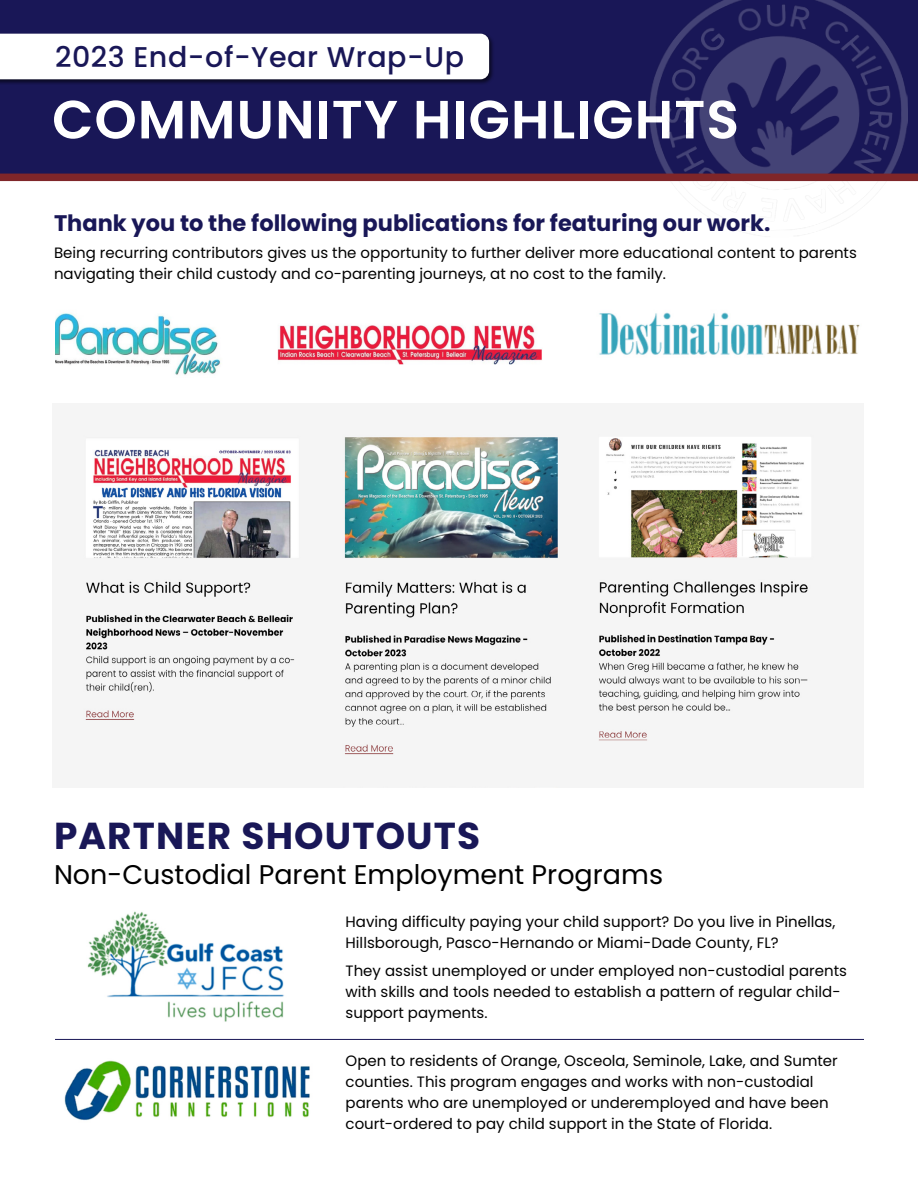
<style>
.page{position:relative;width:918px;height:1188px;background:#fff}
.page>*{position:absolute;margin:0;border:0;box-sizing:border-box;transform-origin:0 0}
.t1{font:600 53.7px "Poppins";letter-spacing:.02em;color:#fff}
.t2{font:700 37.5px "Poppins";letter-spacing:.03em;color:#191757}
.t3{font:500 28.5px "Poppins";letter-spacing:.02em;color:#191757}
.t4{font:27px "Poppins";color:#000}
.t5{font:700 22.5px "Poppins";color:#191757}
.t6{font:15px/21px "Poppins";color:#000}
</style>
<div class="page">
<img style="left:342px;top:434px;width:257px;height:354px">
<div style="left:0;top:0;width:918px;height:174px;background:#191757"></div>
<div style="left:0;top:33px;width:495px;height:52px;background:#000;opacity:.6"></div>
<div style="left:0;top:34px;width:489px;height:45px;background:#fff"></div>
<img style="left:650px;top:0;width:258px;height:236px">
<div style="left:0;top:174px;width:918px;height:7px;background:#7f2629"></div>
<img style="left:55px;top:312px;width:805px;height:63px">
<img style="left:599px;top:434px;width:215px;height:308px">
<img style="left:83px;top:435px;width:218px;height:286px">
<img style="left:64px;top:1060px;width:246px;height:61px">
<img style="left:87px;top:911px;width:197px;height:111px">
<hr style="left:55px;top:1039px;width:809px;height:1px;background:#191757">
<h3 class="t3" style="left:55px;top:40px;width:411px">2023 End-of-Year Wrap-Up</h3>
<h1 class="t1" style="left:52px;top:88px;width:688px">COMMUNITY HIGHLIGHTS</h1>
<h3 class="t5" style="left:54px;top:210px;width:718px">Thank you to the following publications for featuring our work.</h3>
<p class="t6" style="left:54px;top:243px;width:804px">Being recurring contributors gives us the opportunity to further deliver more educational content to parents navigating their child custody and co-parenting journeys, at no cost to the family.</p>
<h2 class="t2" style="left:54px;top:814px;width:428px">PARTNER SHOUTOUTS</h2>
<h3 class="t4" style="left:54px;top:859px;width:611px">Non-Custodial Parent Employment Programs</h3>
<p class="t6" style="left:346px;top:912px;width:491px">Having difficulty paying your child support? Do you live in Pinellas,<br>Hillsborough, Pasco-Hernando or Miami-Dade County, FL?</p>
<p class="t6" style="left:346px;top:961px;width:503px">They assist unemployed or under employed non-custodial parents with skills and tools needed to establish a pattern of regular child&shy;support payments.</p>
<p class="t6" style="left:346px;top:1051px;width:494px">Open to residents of Orange, Osceola, Seminole, Lake, and Sumter counties. This program engages and works with non-custodial parents who are unemployed or underemployed and have been court-ordered to pay child support in the State of Florida.</p>
</div>
